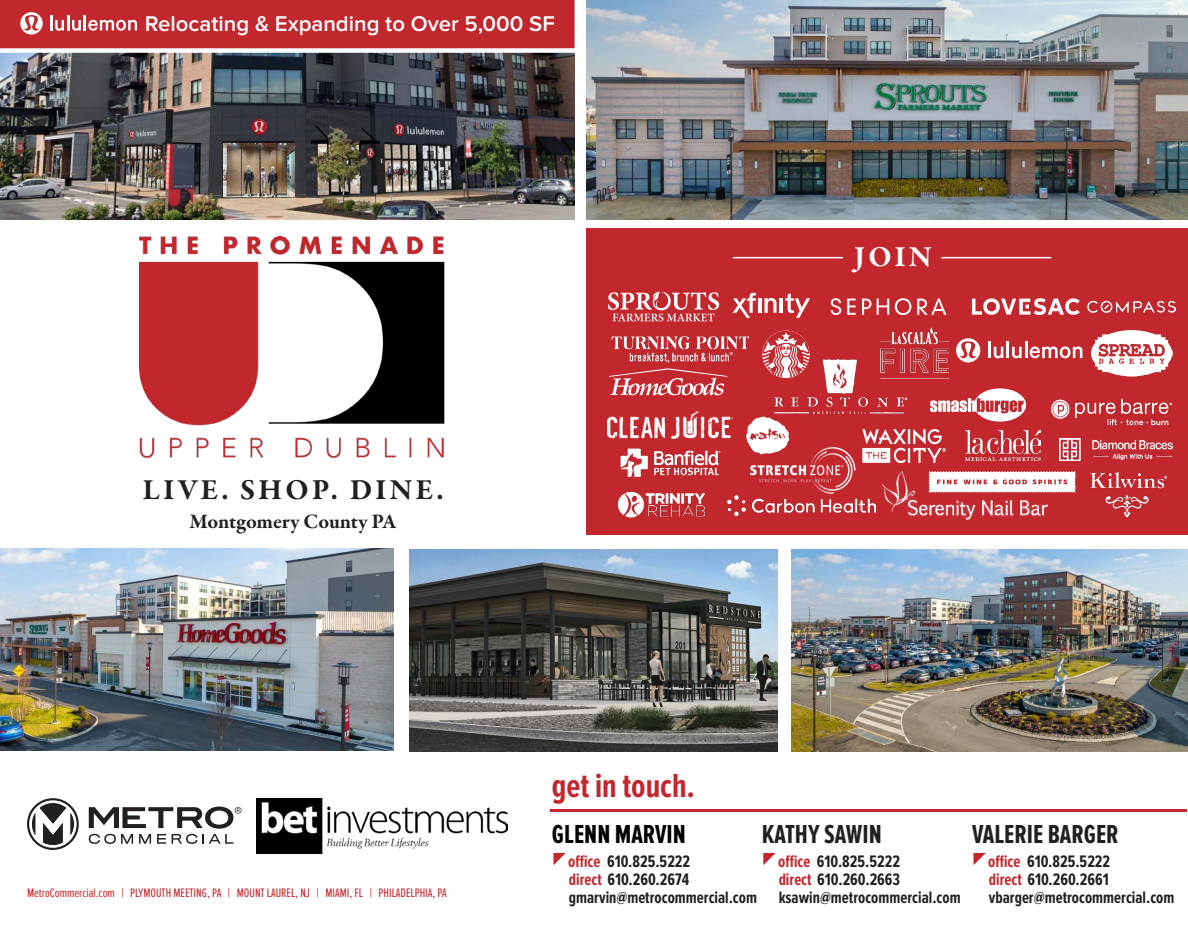
<style>
.page{position:relative;width:1188px;height:925px;background:#fff}
.page>*{position:absolute;margin:0;border:0;box-sizing:border-box;transform-origin:0 0}
.t1{font:700 34.65px "Proxima Nova Ex Cn";color:#c1272d}
.t2{font:700 29.7px "Garamond Premr Pro";letter-spacing:.1em;color:#231f20}
.t3{font:700 29.7px "Garamond Premr Pro";color:#fff}
.t4{font:700 27px "Proxima Nova Ex Cn";color:#231f20}
.t5{font:700 27px "Proxima Nova Ex Cn";color:#000}
.t6{font:600 22.05px "Proxima Nova";color:#fff}
.t7{font:700 21px "Garamond Premr Pro";letter-spacing:-.01em;color:#231f20}
.t8{font:700 17.25px/18px "Proxima Nova Ex Cn";color:#231f20}
.t9{font:12.75px "Proxima Nova Ex Cn";color:#c62026}
.s1{color:#c1272d}
</style>
<div class="page">
<img style="left:0;top:548px;width:393px;height:202px">
<img style="left:0;top:55px;width:574px;height:165px">
<img style="left:587px;top:0;width:601px;height:220px">
<hr style="left:550px;top:809px;width:637px;height:2px;background:#c1272d">
<img style="left:792px;top:550px;width:396px;height:202px">
<svg style="left:553px;top:853px;width:13px;height:12px"></svg>
<svg style="left:763px;top:853px;width:13px;height:12px"></svg>
<svg style="left:974px;top:853px;width:12px;height:12px"></svg>
<img style="left:409px;top:550px;width:369px;height:201px">
<img style="left:140px;top:236px;width:305px;height:223px">
<div style="left:587px;top:228px;width:601px;height:307px;background:#c1272d"></div>
<svg style="left:608px;top:292px;width:111px;height:29px"></svg>
<svg style="left:1047px;top:471px;width:29px;height:21px"></svg>
<svg style="left:956px;top:338px;width:24px;height:24px"></svg>
<hr style="left:988px;top:341px;width:3px;height:17px;background:#fff">
<svg style="left:994px;top:341px;width:88px;height:17px"></svg>
<svg style="left:609px;top:368px;width:118px;height:27px"></svg>
<img style="left:608px;top:412px;width:125px;height:26px">
<img style="left:620px;top:448px;width:101px;height:29px">
<img style="left:727px;top:495px;width:149px;height:21px">
<img style="left:618px;top:491px;width:86px;height:27px">
<svg style="left:762px;top:330px;width:48px;height:44px"></svg>
<img style="left:863px;top:430px;width:83px;height:32px">
<img style="left:773px;top:358px;width:135px;height:57px">
<img style="left:966px;top:430px;width:75px;height:31px">
<img style="left:882px;top:471px;width:165px;height:49px">
<img style="left:746px;top:416px;width:44px;height:30px">
<img style="left:611px;top:336px;width:138px;height:26px">
<img style="left:880px;top:327px;width:68px;height:51px">
<svg style="left:930px;top:388px;width:96px;height:34px"></svg>
<svg style="left:89px;top:834px;width:44px;height:10px"></svg>
<svg style="left:139px;top:834px;width:12px;height:10px"></svg>
<svg style="left:157px;top:834px;width:9px;height:10px"></svg>
<svg style="left:172px;top:834px;width:25px;height:10px"></svg>
<svg style="left:203px;top:834px;width:30px;height:10px"></svg>
<svg style="left:89px;top:806px;width:153px;height:22px"></svg>
<svg style="left:27px;top:798px;width:52px;height:52px"></svg>
<img style="left:256px;top:798px;width:251px;height:55px">
<hr style="left:733px;top:257px;width:109px;height:1px;background:#fff">
<hr style="left:942px;top:257px;width:109px;height:1px;background:#fff">
<img style="left:1050px;top:398px;width:122px;height:28px">
<img style="left:1090px;top:330px;width:82px;height:46px">
<img style="left:1060px;top:439px;width:112px;height:21px">
<img style="left:1088px;top:300px;width:87px;height:14px">
<svg style="left:831px;top:298px;width:10px;height:17px"></svg>
<svg style="left:847px;top:298px;width:9px;height:17px"></svg>
<svg style="left:862px;top:298px;width:27px;height:17px"></svg>
<svg style="left:895px;top:298px;width:16px;height:17px"></svg>
<svg style="left:917px;top:298px;width:29px;height:17px"></svg>
<svg style="left:733px;top:293px;width:23px;height:25px"></svg>
<svg style="left:764px;top:298px;width:13px;height:15px"></svg>
<hr style="left:780px;top:298px;width:3px;height:15px;background:#fff">
<hr style="left:758px;top:298px;width:3px;height:15px;background:#fff">
<svg style="left:785px;top:293px;width:25px;height:25px"></svg>
<svg style="left:972px;top:298px;width:108px;height:17px"></svg>
<img style="left:1090px;top:471px;width:78px;height:47px">
<img style="left:750px;top:446px;width:106px;height:48px">
<svg style="left:0;top:0;width:575px;height:55px;background:#c34045"></svg>
<p class="t6" style="left:145px;top:13px;width:411px">Relocating &amp; Expanding to Over 5,000 SF</p>
<h2 class="t2" style="left:143px;top:472px;width:303px">LIVE. SHOP. DINE.</h2>
<p class="t7" style="left:190px;top:508px;width:209px">Montgomery County PA</p>
<h2 class="t3" style="left:854px;top:239px;width:79px">JOIN</h2>
<p class="t9" style="left:27px;top:885px;width:421px">MetroCommercial.com | PLYMOUTH MEETING, PA | MOUNT LAUREL, NJ | MIAMI, FL | PHILADELPHIA, PA</p>
<h1 class="t1" style="left:552px;top:766px;width:145px">get in touch.</h1>
<h3 class="t5" style="left:552px;top:819px;width:135px">GLENN MARVIN</h3>
<p class="t8" style="left:568px;top:853px;width:190px"><span class="s1">office</span> 610.825.5222<br><span class="s1">direct</span> 610.260.2674 gmarvin@metrocommercial.com</p>
<h3 class="t4" style="left:762px;top:819px;width:121px">KATHY SAWIN</h3>
<p class="t8" style="left:778px;top:853px;width:184px"><span class="s1">office</span> 610.825.5222<br><span class="s1">direct</span> 610.260.2663 ksawin@metrocommercial.com</p>
<h3 class="t4" style="left:972px;top:819px;width:148px">VALERIE BARGER</h3>
<p class="t8" style="left:988px;top:853px;width:188px"><span class="s1">office</span> 610.825.5222<br><span class="s1">direct</span> 610.260.2661 vbarger@metrocommercial.com</p>
</div>
